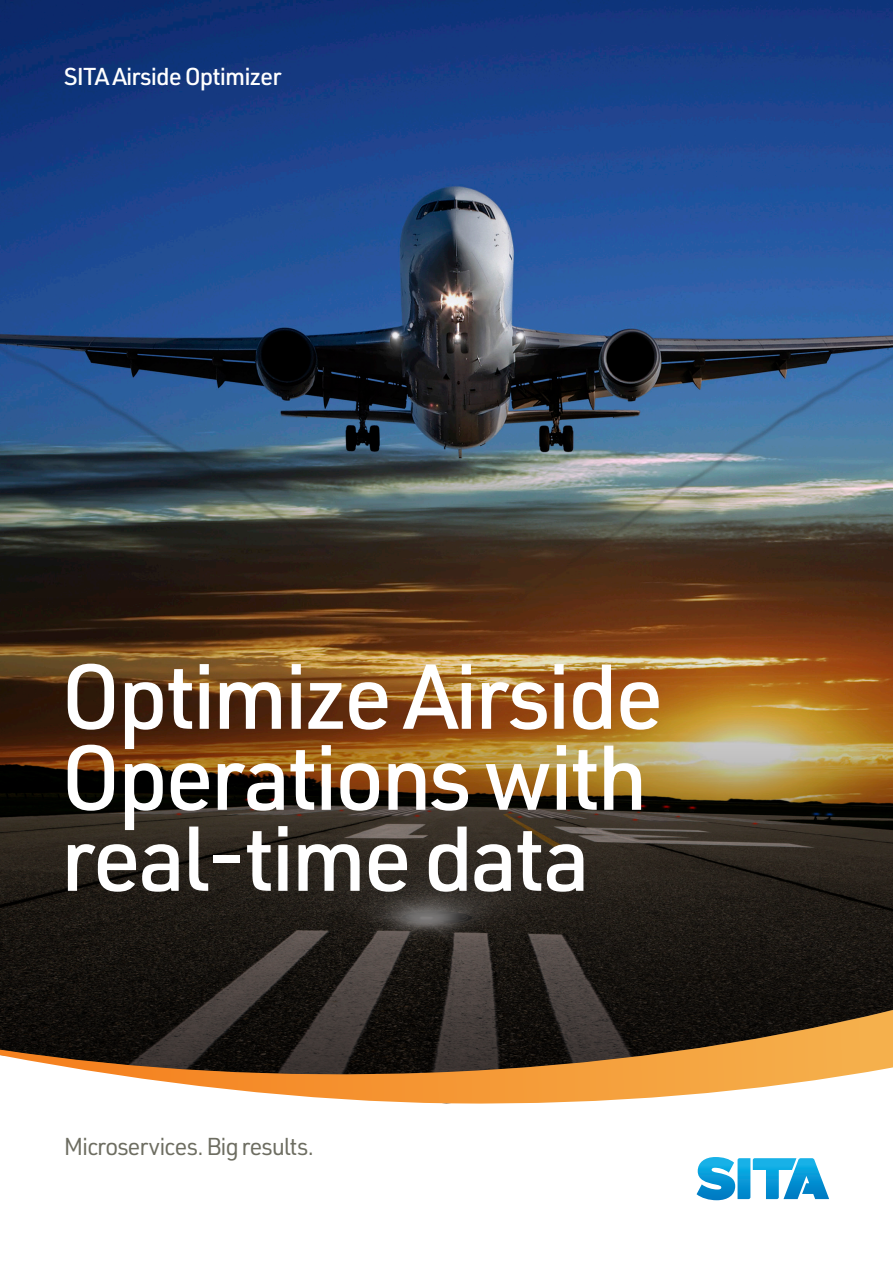
<style>
.page{position:relative;width:893px;height:1263px;background:#fff}
.page>*{position:absolute;margin:0;border:0;box-sizing:border-box;transform-origin:0 0}
.t1{font:500 90px/81px "URWDIN";letter-spacing:-.04em;color:#fff}
.Quote_Small{font:24px "URWDIN";letter-spacing:-.05em;color:#6d6d61}
.t2{font:500 24px "URWDIN";letter-spacing:-.04em;color:#fff}
</style>
<div class="page">
<img style="left:0;top:0;width:893px;height:598px">
<img style="left:0;top:598px;width:893px;height:412px">
<svg style="left:0;top:1010px;width:893px;height:94px"></svg>
<svg style="left:697px;top:1157px;width:132px;height:43px"></svg>
<p class="t2" style="left:64px;top:61px;width:219px">SITA Airside Optimizer</p>
<p class="t1" style="left:61px;top:653px;width:605px">Optimize Airside<br>Operations with real-time data</p>
<p class="Quote_Small" style="left:64px;top:1131px;width:252px">Microservices. Big results.</p>
</div>
